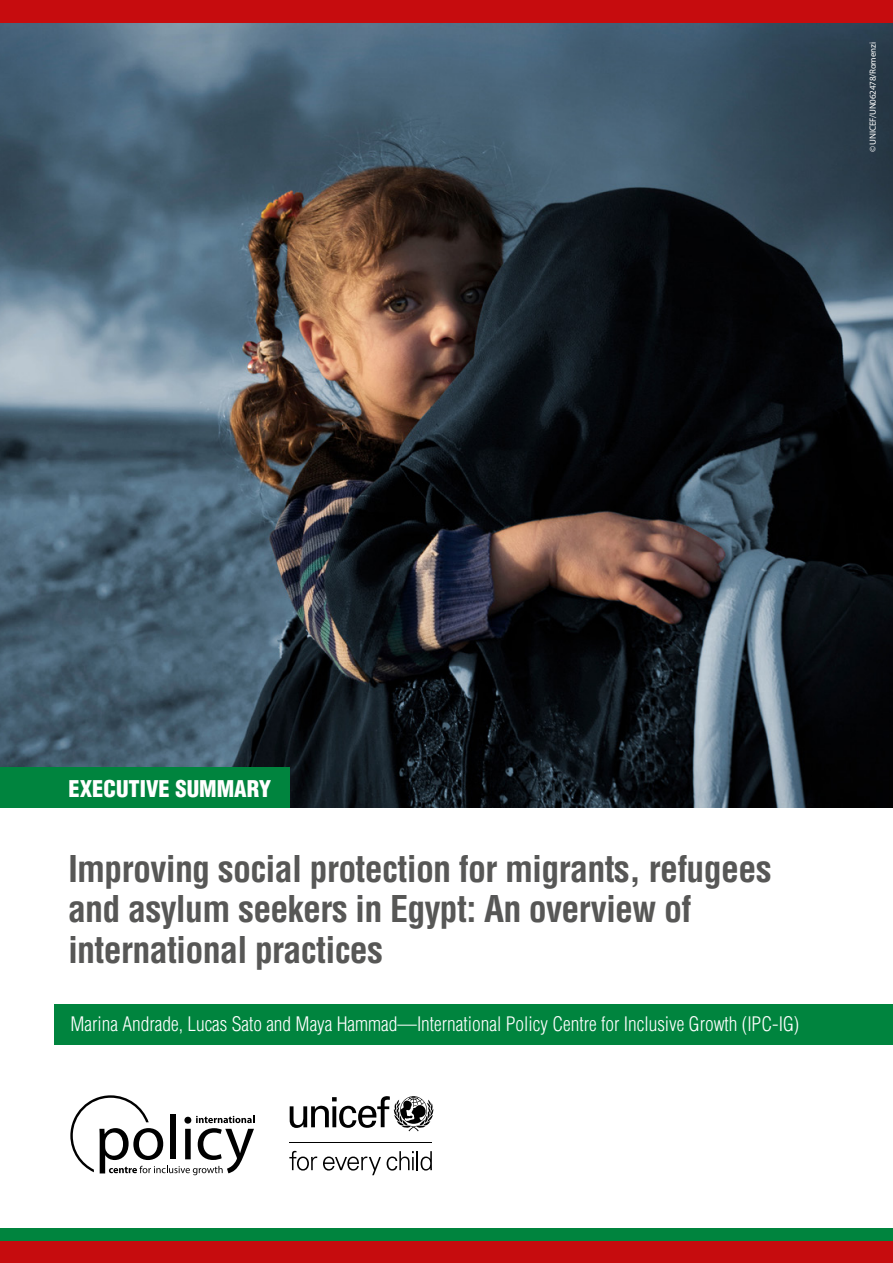
<style>
.page{position:relative;width:893px;height:1263px;background:#fff}
.page>*{position:absolute;margin:0;border:0;box-sizing:border-box;transform-origin:0 0}
.Titulo_capa{font:700 condensed 36px/40.5px "Helvetica LT Std";letter-spacing:-.02em;color:#575756}
.t1{font:900 condensed 22.5px "Helvetica LT Std";color:#fff}
.Autores_capa{font:300 condensed 19.5px "Helvetica LT Std";color:#fff}
.Credito_foto{font:9px "Myriad Pro";letter-spacing:-.02em;color:#fff}
</style>
<div class="page">
<div style="left:0;top:1241px;width:893px;height:22px;background:#c60c0e"></div>
<div style="left:0;top:1228px;width:893px;height:13px;background:#00843e"></div>
<svg style="left:70px;top:1095px;width:184px;height:80px"></svg>
<img style="left:0;top:22px;width:893px;height:786px">
<div style="left:54px;top:1005px;width:839px;height:40px;background:#00843e"></div>
<div style="left:0;top:0;width:893px;height:22px;background:#c60c0e"></div>
<svg style="left:290px;top:1096px;width:143px;height:35px"></svg>
<hr style="left:290px;top:1142px;width:142px;height:1px;background:#000">
<svg style="left:289px;top:1151px;width:28px;height:19px"></svg>
<svg style="left:323px;top:1156px;width:58px;height:19px"></svg>
<svg style="left:387px;top:1151px;width:45px;height:19px"></svg>
<div style="left:0;top:768px;width:289px;height:40px;background:#00843e"></div>
<p class="Credito_foto" style="left:867px;top:152px;width:112px;rotate:-90deg">© UNICEF/UN062478/Romenzi</p>
<p class="t1" style="left:68px;top:775px;width:204px">EXECUTIVE SUMMARY</p>
<p class="Titulo_capa" style="left:68px;top:848px;width:705px">Improving social protection for migrants, refugees and asylum seekers in Egypt: An overview of international practices</p>
<p class="Autores_capa" style="left:70px;top:1011px;width:730px">Marina Andrade, Lucas Sato and Maya Hammad—International Policy Centre for Inclusive Growth (IPC-IG)</p>
</div>
